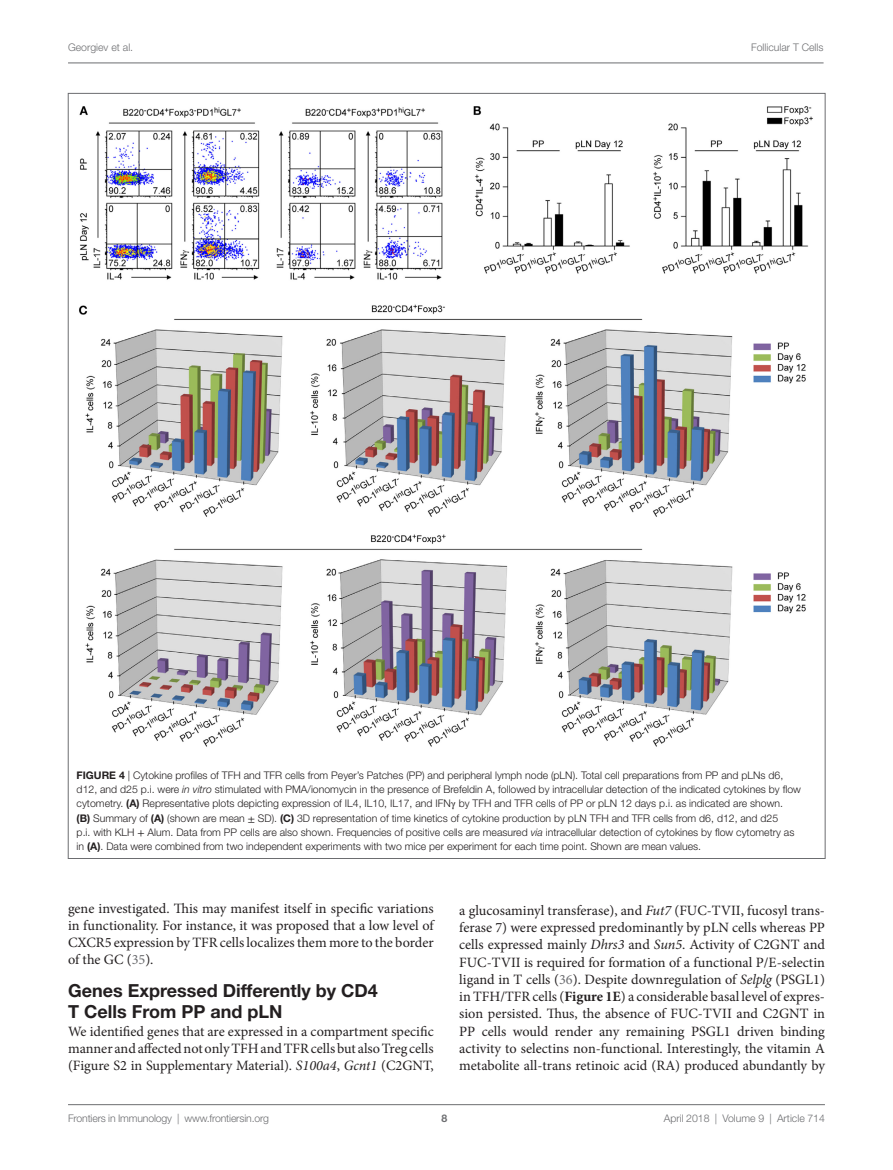
<style>
.page{position:relative;width:893px;height:1170px;background:#fff}
.page>*{position:absolute;margin:0;border:0;box-sizing:border-box;transform-origin:0 0}
.t1{font:700 18px/21px "Helvetica Neue LT Std";color:#231f20}
.t2{font:14.25px/17.2px "Minion Pro";color:#231f20;text-align:justify}
.t3{font:300 10.5px/14.2px "Helvetica Neue LT Std";color:#231f20}
.t4{font:300 10.5px "Helvetica Neue LT Std";color:#6c6d70}
.t5{font:700 10.5px "Helvetica Neue LT Std";color:#6c6d70}
.s1{font-weight:700}
.s2{font-style:italic}
.s3{font-family:"STIX General";font-weight:400}
.s4{color:#6c6d70}
</style>
<div class="page">
<img style="left:79px;top:106px;width:734px;height:641px">
<hr style="left:68px;top:63px;width:756px;height:1px;background:#6c6d70">
<hr style="left:68px;top:1104px;width:757px;height:1px;background:#6c6d70">
<p class="t4" style="left:68px;top:41px;width:67px">Georgiev et al.</p>
<p class="t4" style="left:751px;top:41px;width:74px">Follicular T Cells</p>
<p class="t3" style="left:77px;top:767px;width:726px"><span class="s1">Figure 4</span> | Cytokine profiles of TFH and TFR cells from Peyer’s Patches (PP) and peripheral lymph node (pLN). Total cell preparations from PP and pLNs d6, d12, and d25 p.i. were <span class="s2">in vitro</span> stimulated with PMA/ionomycin in the presence of Brefeldin A, followed by intracellular detection of the indicated cytokines by flow cytometry. <span class="s1">(A)</span> Representative plots depicting expression of IL4, IL10, IL17, and IFN<span class="s3">γ</span> by TFH and TFR cells of PP or pLN 12 days p.i. as indicated are shown.<br><span class="s1">(B)</span> Summary of <span class="s1">(A)</span> (shown are mean <span class="s3">±</span> SD). <span class="s1">(C)</span> 3D representation of time kinetics of cytokine production by pLN TFH and TFR cells from d6, d12, and d25<br>p.i. with KLH <span class="s3">+</span> Alum. Data from PP cells are also shown. Frequencies of positive cells are measured <span class="s2">via</span> intracellular detection of cytokines by flow cytometry as in <span class="s1">(A)</span>. Data were combined from two independent experiments with two mice per experiment for each time point. Shown are mean values.</p>
<p class="t2" style="left:68px;top:899px;width:367px">gene investigated. This may manifest itself in specific variations in functionality. For instance, it was proposed that a low level of CXCR5 expression by TFR cells localizes them more to the border of the GC (<span class="s4">35</span>).</p>
<p class="t1" style="left:68px;top:979px;width:311px">Genes Expressed Differently by CD4<br>T Cells From PP and pLN</p>
<p class="t2" style="left:68px;top:1022px;width:367px">We identified genes that are expressed in a compartment specific manner and affected not only TFH and TFR cells but also Treg cells (Figure S2 in Supplementary Material). <span class="s2">S100a4</span>, <span class="s2">Gcnt1</span> (C2GNT,</p>
<p class="t2" style="left:459px;top:901px;width:367px">a glucosaminyl transferase), and <span class="s2">Fut7</span> (FUC-TVII, fucosyl trans&shy;ferase 7) were expressed predominantly by pLN cells whereas PP cells expressed mainly <span class="s2">Dhrs3</span> and <span class="s2">Sun5</span>. Activity of C2GNT and FUC-TVII is required for formation of a functional P/E-selectin ligand in T cells (<span class="s4">36</span>). Despite downregulation of <span class="s2">Selplg</span> (PSGL1) in TFH/TFR cells (<span class="s1">Figure 1E</span>) a considerable basal level of expres&shy;sion persisted. Thus, the absence of FUC-TVII and C2GNT in PP cells would render any remaining PSGL1 driven binding activity to selectins non-functional. Interestingly, the vitamin A metabolite all-trans retinoic acid (RA) produced abundantly by</p>
<p class="t4" style="left:68px;top:1111px;width:203px">Frontiers in Immunology | www.frontiersin.org</p>
<p class="t4" style="left:664px;top:1111px;width:163px">April 2018 | Volume 9 | Article 714</p>
<p class="t5" style="left:441px;top:1111px;width:7px">8</p>
</div>
